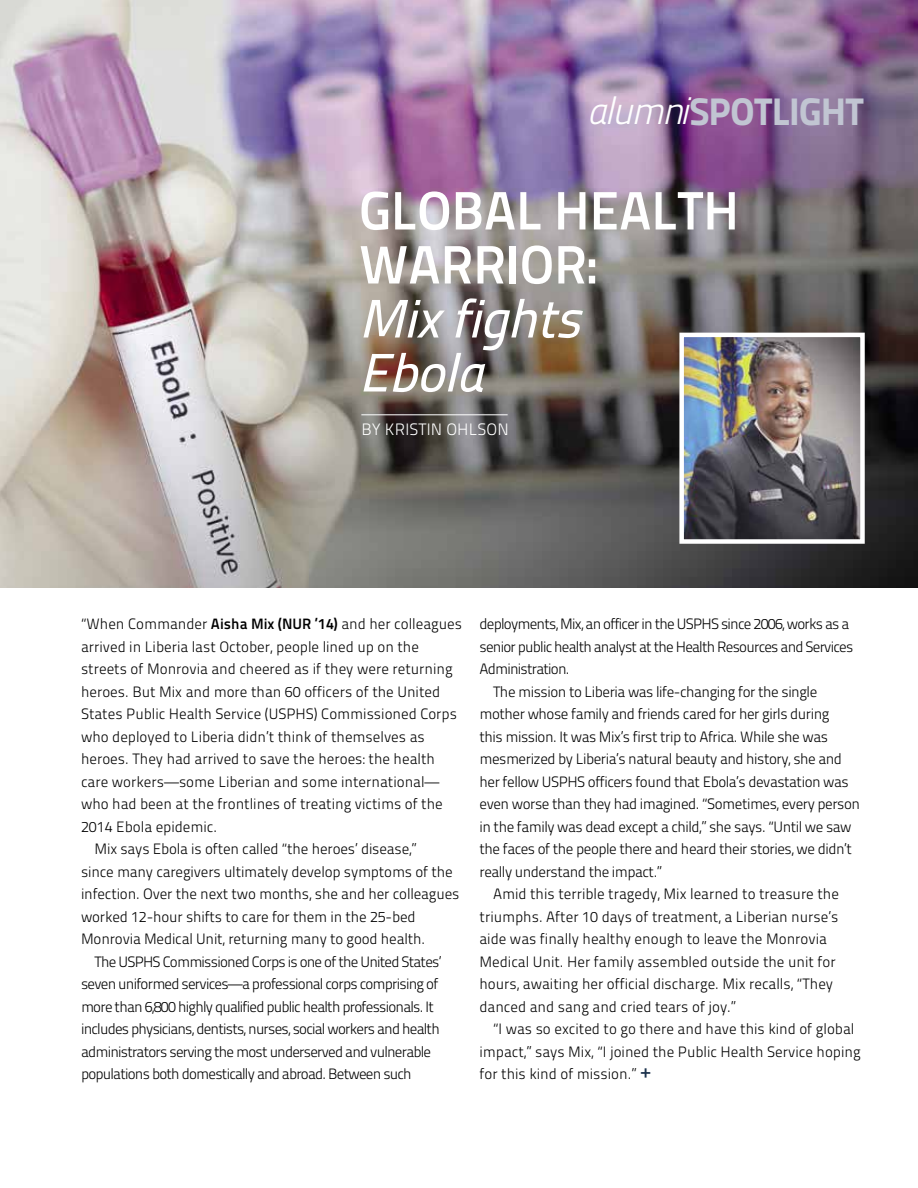
<style>
.page{position:relative;width:918px;height:1188px;background:#fff}
.page>*{position:absolute;margin:0;border:0;box-sizing:border-box;transform-origin:0 0}
.t1{font:54px/54px "Titillium Maps 26 L 750 wt";letter-spacing:-.01em;color:#fff}
.t2{font:54px/54px "Titillitalic 500 wt";letter-spacing:-.02em;color:#fff}
.t3{font:38.4px "Titillium Maps 26 L 999 wt";letter-spacing:-.02em;color:#c1c5d2}
.t4{font:16.5px "Titillium Maps 26 L 250 wt";letter-spacing:.01em;color:#fff}
.t5{font:15px "Titillium Maps 26 L 250 wt";letter-spacing:-.01em;color:#000}
.t6{font:15px "Titillium Maps 26 L 250 wt";letter-spacing:-.05em;color:#000}
.t7{font:15px "Titillium Maps 26 L 250 wt";letter-spacing:-.03em;color:#000}
.s1{font-family:"Titillitalic 250 wt";font-size:38.25px;color:#fff}
.s2{font-family:"Titillium Maps 26 L 750 wt"}
.s3{font-family:"Titillium Maps 26 L 500 wt";font-size:21px;color:#1c324d}
</style>
<div class="page">
<img style="left:0;top:0;width:918px;height:588px">
<img style="left:684px;top:338px;width:176px;height:201px">
<div style="left:679px;top:333px;width:186px;height:211px;border:4px solid #fff"></div>
<hr style="left:361px;top:414px;width:147px;height:1px;background:#fff">
<h2 class="t3" style="left:587px;top:82px;width:279px"><span class="s1">alumni</span>SPOTLIGHT</h2>
<h1 class="t1" style="left:359px;top:180px;width:382px">GLOBAL HEALTH<br>WARRIOR:</h1>
<h1 class="t2" style="left:359px;top:289px;width:224px">Mix fights<br>Ebola</h1>
<p class="t4" style="left:361px;top:418px;width:149px">BY KRISTIN OHLSON</p>
<p class="t5" style="left:81px;top:613px;width:383px">“When Commander <span class="s2">Aisha Mix (NUR ’14)</span> and her colleagues</p>
<p class="t5" style="left:81px;top:635px;width:339px">arrived in Liberia last October, people lined up on the</p>
<p class="t5" style="left:81px;top:658px;width:373px">streets of Monrovia and cheered as if they were returning</p>
<p class="t5" style="left:81px;top:680px;width:361px">heroes. But Mix and more than 60 officers of the United</p>
<p class="t5" style="left:81px;top:703px;width:378px">States Public Health Service (USPHS) Commissioned Corps</p>
<p class="t5" style="left:81px;top:725px;width:345px">who deployed to Liberia didn’t think of themselves as</p>
<p class="t5" style="left:81px;top:748px;width:356px">heroes. They had arrived to save the heroes: the health</p>
<p class="t5" style="left:81px;top:770px;width:360px">care workers—some Liberian and some international—</p>
<p class="t5" style="left:81px;top:793px;width:363px">who had been at the frontlines of treating victims of the</p>
<p class="t5" style="left:81px;top:815px;width:138px">2014 Ebola epidemic.</p>
<p class="t5" style="left:94px;top:838px;width:324px">Mix says Ebola is often called “the heroes’ disease,”</p>
<p class="t5" style="left:81px;top:860px;width:373px">since many caregivers ultimately develop symptoms of the</p>
<p class="t5" style="left:81px;top:883px;width:380px">infection. Over the next two months, she and her colleagues</p>
<p class="t5" style="left:81px;top:905px;width:336px">worked 12-hour shifts to care for them in the 25-bed</p>
<p class="t5" style="left:81px;top:928px;width:346px">Monrovia Medical Unit, returning many to good health.</p>
<p class="t6" style="left:94px;top:950px;width:349px">The USPHS Commissioned Corps is one of the United States’</p>
<p class="t6" style="left:81px;top:973px;width:359px">seven uniformed services—a professional corps comprising of</p>
<p class="t6" style="left:81px;top:995px;width:354px">more than 6,800 highly qualified public health professionals. It</p>
<p class="t6" style="left:81px;top:1018px;width:360px">includes physicians, dentists, nurses, social workers and health</p>
<p class="t6" style="left:81px;top:1040px;width:352px">administrators serving the most underserved and vulnerable</p>
<p class="t6" style="left:81px;top:1063px;width:332px">populations both domestically and abroad. Between such</p>
<p class="t6" style="left:480px;top:613px;width:371px">deployments, Mix, an officer in the USPHS since 2006, works as a</p>
<p class="t6" style="left:480px;top:635px;width:375px">senior public health analyst at the Health Resources and Services</p>
<p class="t6" style="left:480px;top:658px;width:92px">Administration.</p>
<p class="t7" style="left:493px;top:680px;width:326px">The mission to Liberia was life-changing for the single</p>
<p class="t7" style="left:480px;top:703px;width:351px">mother whose family and friends cared for her girls during</p>
<p class="t7" style="left:480px;top:725px;width:350px">this mission. It was Mix’s first trip to Africa. While she was</p>
<p class="t7" style="left:480px;top:748px;width:364px">mesmerized by Liberia’s natural beauty and history, she and</p>
<p class="t7" style="left:480px;top:770px;width:371px">her fellow USPHS officers found that Ebola’s devastation was</p>
<p class="t7" style="left:480px;top:793px;width:382px">even worse than they had imagined. “Sometimes, every person</p>
<p class="t7" style="left:480px;top:815px;width:374px">in the family was dead except a child,” she says. “Until we saw</p>
<p class="t7" style="left:480px;top:838px;width:374px">the faces of the people there and heard their stories, we didn’t</p>
<p class="t7" style="left:480px;top:860px;width:184px">really understand the impact.”</p>
<p class="t5" style="left:493px;top:883px;width:348px">Amid this terrible tragedy, Mix learned to treasure the</p>
<p class="t5" style="left:480px;top:905px;width:360px">triumphs. After 10 days of treatment, a Liberian nurse’s</p>
<p class="t5" style="left:480px;top:928px;width:349px">aide was finally healthy enough to leave the Monrovia</p>
<p class="t5" style="left:480px;top:950px;width:358px">Medical Unit. Her family assembled outside the unit for</p>
<p class="t5" style="left:480px;top:973px;width:355px">hours, awaiting her official discharge. Mix recalls, “They</p>
<p class="t5" style="left:480px;top:995px;width:258px">danced and sang and cried tears of joy.”</p>
<p class="t5" style="left:493px;top:1018px;width:363px">“I was so excited to go there and have this kind of global</p>
<p class="t5" style="left:480px;top:1040px;width:383px">impact,” says Mix, “I joined the Public Health Service hoping</p>
<p class="t5" style="left:480px;top:1063px;width:173px">for this kind of mission.” <span class="s3">+</span></p>
</div>
